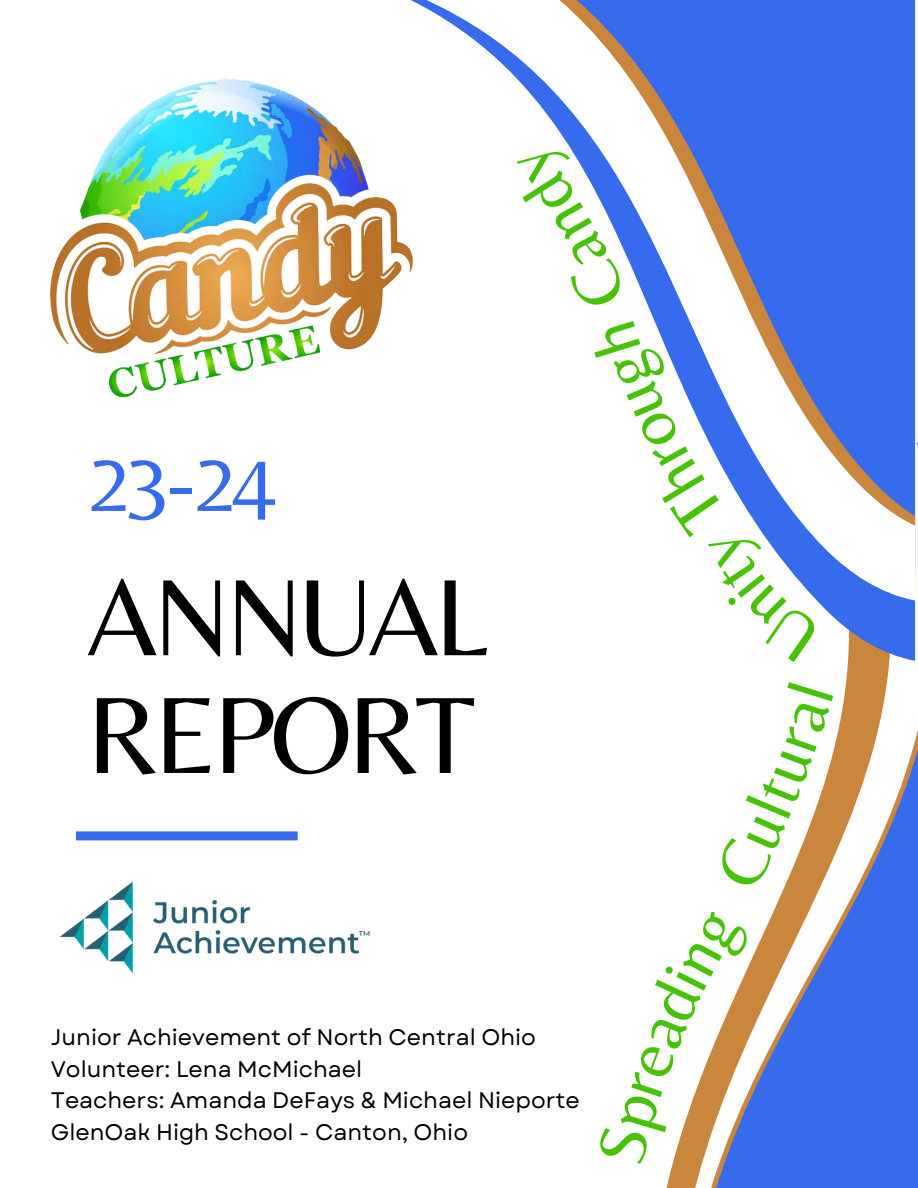
<style>
.page{position:relative;width:918px;height:1188px;background:#fff}
.page>*{position:absolute;margin:0;border:0;box-sizing:border-box;transform-origin:0 0}
.t1{font:112.95px "Belleza";letter-spacing:-.04em;color:#000}
.t2{font:87.45px "Belleza";color:#376bed}
.t3{font:22.5px/31.5px "Garet";color:#000}
</style>
<div class="page">
<svg style="left:666px;top:443px;width:252px;height:745px;fill:#376bed"></svg>
<svg style="left:411px;top:0;width:504px;height:661px"></svg>
<div style="left:76px;top:831px;width:222px;height:9px;background:#376bed"></div>
<img style="left:60px;top:881px;width:310px;height:93px">
<img style="left:18px;top:28px;width:421px;height:420px;border-radius:50%">
<svg style="left:666px;top:910px;width:86px;height:254px"></svg>
<svg style="left:713px;top:682px;width:120px;height:210px"></svg>
<svg style="left:588px;top:321px;width:232px;height:342px"></svg>
<svg style="left:516px;top:135px;width:111px;height:178px"></svg>
<h3 class="t2" style="left:87px;top:430px;width:191px">23-24</h3>
<p class="t1" style="left:87px;top:550px;width:404px">ANNUAL</p>
<h2 class="t1" style="left:87px;top:668px;width:390px">REPORT</h2>
<p class="t3" style="left:51px;top:1022px;width:531px">Junior Achievement of North Central Ohio Volunteer: Lena McMichael<br>Teachers: Amanda DeFays &amp; Michael Nieporte GlenOak High School - Canton, Ohio</p>
</div>
